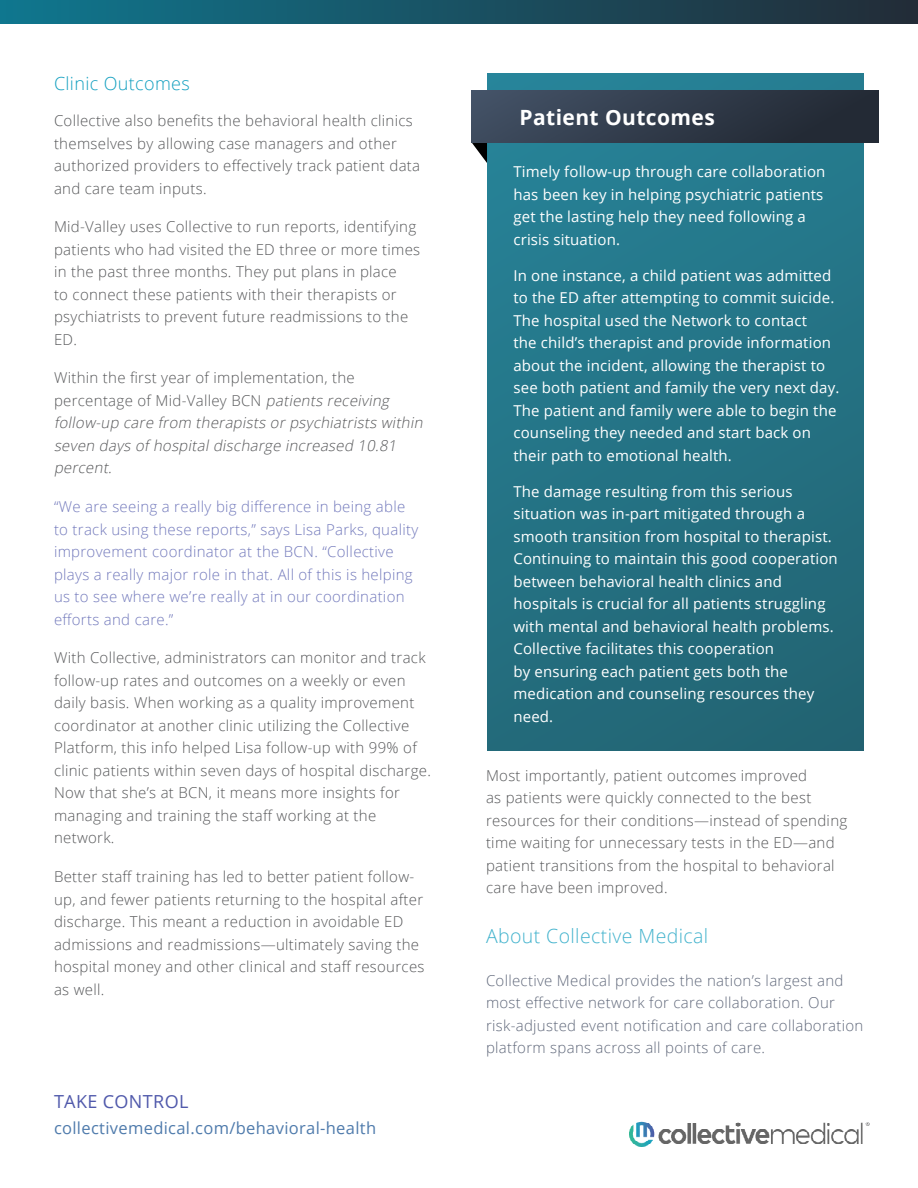
<style>
.page{position:relative;width:918px;height:1188px;background:#fff}
.page>*{position:absolute;margin:0;border:0;box-sizing:border-box;transform-origin:0 0}
.t1{font:700 21px "Open Sans";letter-spacing:.02em;color:#fff}
.t2{font:300 19.5px "Open Sans";letter-spacing:.02em;color:#43b3cd}
.t3{font:300 18px "Open Sans";letter-spacing:.02em;color:#14a0c0}
.t4{font:18px "Open Sans";letter-spacing:.02em;color:#5059ab}
.t5{font:16.5px "Open Sans";letter-spacing:.02em;color:#4f7bac}
.t6{font:300 15px/22.5px "Open Sans";letter-spacing:.02em;color:#57585a}
.t7{font:15px/22.5px "Open Sans";letter-spacing:.01em;color:#fff}
.t8{font:300 15px/22.5px "Open Sans";letter-spacing:.02em;color:#737abc}
.t9{font:italic 300 15px/22.5px "Open Sans";letter-spacing:.02em;color:#57585a}
.t10{font:300 15px/22.5px "Open Sans";letter-spacing:.02em;color:#626a7c}
.s1{font-style:normal}
</style>
<div class="page">
<svg style="left:472px;top:142px;width:15px;height:21px"></svg>
<div style="left:487px;top:74px;width:377px;height:677px;background:linear-gradient(to bottom,#268095,#236776)"></div>
<img style="left:630px;top:1121px;width:240px;height:26px">
<div style="left:0;top:0;width:918px;height:23px;background:linear-gradient(to right,#0f778f,#232c37)"></div>
<div style="left:472px;top:90px;width:406px;height:52px;background:linear-gradient(to right,#414f63,#202731)"></div>
<p class="t3" style="left:54px;top:71px;width:137px">Clinic Outcomes</p>
<p class="t6" style="left:54px;top:109px;width:368px">Collective also benefits the behavioral health clinics themselves by allowing case managers and other authorized providers to effectively track patient data and care team inputs.</p>
<p class="t6" style="left:54px;top:215px;width:368px">Mid-Valley uses Collective to run reports, identifying patients who had visited the ED three or more times in the past three months. They put plans in place<br>to connect these patients with their therapists or psychiatrists to prevent future readmissions to the ED.</p>
<p class="t9" style="left:54px;top:366px;width:374px"><span class="s1">Within the first year of implementation, the percentage of Mid-Valley BCN</span> patients receiving follow-up care from therapists or psychiatrists within seven days of hospital discharge increased 10.81 percent.</p>
<p class="t8" style="left:54px;top:495px;width:366px">“We are seeing a really big difference in being able to track using these reports,” says Lisa Parks, quality improvement coordinator at the BCN. “Collective plays a really major role in that. All of this is helping us to see where we’re really at in our coordination efforts and care.”</p>
<p class="t6" style="left:54px;top:646px;width:378px">With Collective, administrators can monitor and track follow-up rates and outcomes on a weekly or even daily basis. When working as a quality improvement coordinator at another clinic utilizing the Collective Platform, this info helped Lisa follow-up with 99% of clinic patients within seven days of hospital discharge.<br>Now that she’s at BCN, it means more insights for managing and training the staff working at the network.</p>
<p class="t6" style="left:54px;top:865px;width:372px">Better staff training has led to better patient follow&shy;up, and fewer patients returning to the hospital after discharge. This meant a reduction in avoidable ED admissions and readmissions—ultimately saving the hospital money and other clinical and staff resources as well.</p>
<p class="t4" style="left:54px;top:1089px;width:136px">TAKE CONTROL</p>
<p class="t5" style="left:54px;top:1117px;width:324px">collectivemedical.com/behavioral-health</p>
<p class="t1" style="left:519px;top:103px;width:197px">Patient Outcomes</p>
<p class="t7" style="left:513px;top:160px;width:313px">Timely follow-up through care collaboration has been key in helping psychiatric patients get the lasting help they need following a crisis situation.</p>
<p class="t7" style="left:513px;top:264px;width:327px">In one instance, a child patient was admitted to the ED after attempting to commit suicide.<br>The hospital used the Network to contact<br>the child’s therapist and provide information about the incident, allowing the therapist to see both patient and family the very next day.<br>The patient and family were able to begin the counseling they needed and start back on their path to emotional health.</p>
<p class="t7" style="left:513px;top:480px;width:326px">The damage resulting from this serious situation was in-part mitigated through a smooth transition from hospital to therapist.<br>Continuing to maintain this good cooperation between behavioral health clinics and hospitals is crucial for all patients struggling with mental and behavioral health problems.<br>Collective facilitates this cooperation<br>by ensuring each patient gets both the medication and counseling resources they need.</p>
<p class="t6" style="left:486px;top:764px;width:363px">Most importantly, patient outcomes improved<br>as patients were quickly connected to the best resources for their conditions—instead of spending time waiting for unnecessary tests in the ED—and patient transitions from the hospital to behavioral care have been improved.</p>
<p class="t2" style="left:486px;top:923px;width:224px">About Collective Medical</p>
<p class="t10" style="left:486px;top:969px;width:379px">Collective Medical provides the nation’s largest and most effective network for care collaboration. Our risk-adjusted event notification and care collaboration platform spans across all points of care.</p>
</div>
